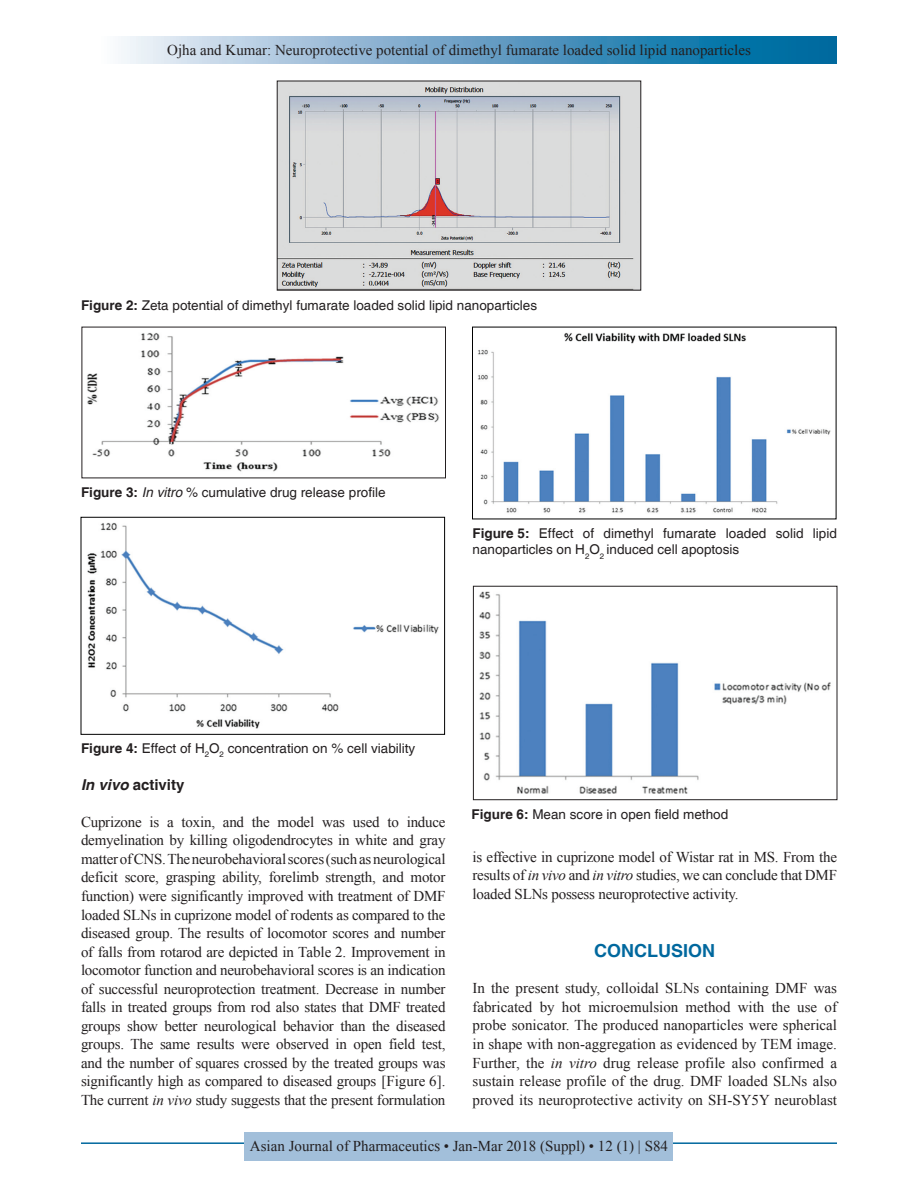
<style>
.page{position:relative;width:918px;height:1188px;background:#fff}
.page>*{position:absolute;margin:0;border:0;box-sizing:border-box;transform-origin:0 0}
.t1{font:700 18px "Helvetica";color:#00689e}
.TX{font:15px/18.6px "Times New Roman";color:#231f20;text-align:justify}
.t2{font:700 15px "Helvetica";color:#231f20}
.FGC{font:13.5px/16.5px "Helvetica";color:#231f20}
.s1{font-weight:700}
.s2{font-style:italic}
</style>
<div class="page">
<div style="left:81px;top:37px;width:756px;height:27px;background:linear-gradient(to right,#fcf4fb,#005d99)"></div>
<hr style="left:81px;top:1142px;width:756px;height:2px;background:#00689e">
<div style="left:245px;top:1132px;width:428px;height:28px;background:#a2bfda"></div>
<img style="left:279px;top:83px;width:360px;height:205px">
<div style="left:277px;top:81px;width:364px;height:209px;border:1px solid #231f20"></div>
<img style="left:87px;top:333px;width:353px;height:139px">
<img style="left:87px;top:523px;width:352px;height:206px">
<div style="left:81px;top:517px;width:364px;height:218px;border:1px solid #000"></div>
<img style="left:478px;top:332px;width:353px;height:181px">
<img style="left:479px;top:591px;width:352px;height:203px">
<div style="left:473px;top:586px;width:364px;height:214px;border:1px solid #231f20"></div>
<p class="TX" style="left:167px;top:41px;width:585px">Ojha and Kumar: Neuroprotective potential of dimethyl fumarate loaded solid lipid nanoparticles</p>
<p class="FGC" style="left:81px;top:297px;width:458px"><span class="s1">Figure 2:</span> Zeta potential of dimethyl fumarate loaded solid lipid nanoparticles</p>
<p class="FGC" style="left:81px;top:485px;width:306px"><span class="s1">Figure 3:</span> <span class="s2">In vitro</span> % cumulative drug release profile</p>
<p class="FGC" style="left:472px;top:525px;width:366px"><span class="s1">Figure 5:</span> Effect of dimethyl fumarate loaded solid lipid nanoparticles on H<sub>2</sub>O<sub>2</sub> induced cell apoptosis</p>
<p class="FGC" style="left:81px;top:741px;width:336px"><span class="s1">Figure 4:</span> Effect of H<sub>2</sub>O<sub>2</sub> concentration on % cell viability</p>
<h2 class="t2" style="left:81px;top:776px;width:105px"><span class="s2">In vivo</span> activity</h2>
<p class="TX" style="left:81px;top:812px;width:366px">Cuprizone is a toxin, and the model was used to induce demyelination by killing oligodendrocytes in white and gray matter of CNS. The neurobehavioral scores (such as neurological deficit score, grasping ability, forelimb strength, and motor function) were significantly improved with treatment of DMF loaded SLNs in cuprizone model of rodents as compared to the diseased group. The results of locomotor scores and number of falls from rotarod are depicted in Table 2. Improvement in locomotor function and neurobehavioral scores is an indication of successful neuroprotection treatment. Decrease in number falls in treated groups from rod also states that DMF treated groups show better neurological behavior than the diseased groups. The same results were observed in open field test, and the number of squares crossed by the treated groups was significantly high as compared to diseased groups [Figure 6].<br>The current <span class="s2">in vivo</span> study suggests that the present formulation</p>
<p class="FGC" style="left:472px;top:807px;width:258px"><span class="s1">Figure 6:</span> Mean score in open field method</p>
<p class="TX" style="left:472px;top:847px;width:366px">is effective in cuprizone model of Wistar rat in MS. From the results of <span class="s2">in vivo</span> and <span class="s2">in vitro</span> studies, we can conclude that DMF loaded SLNs possess neuroprotective activity.</p>
<h1 class="t1" style="left:594px;top:939px;width:122px">CONCLUSION</h1>
<p class="TX" style="left:472px;top:978px;width:366px">In the present study, colloidal SLNs containing DMF was fabricated by hot microemulsion method with the use of probe sonicator. The produced nanoparticles were spherical in shape with non-aggregation as evidenced by TEM image.<br>Further, the <span class="s2">in vitro</span> drug release profile also confirmed a sustain release profile of the drug. DMF loaded SLNs also proved its neuroprotective activity on SH-SY5Y neuroblast</p>
<p class="TX" style="left:250px;top:1137px;width:420px">Asian Journal of Pharmaceutics • Jan-Mar 2018 (Suppl) • 12 (1) | S84</p>
</div>
